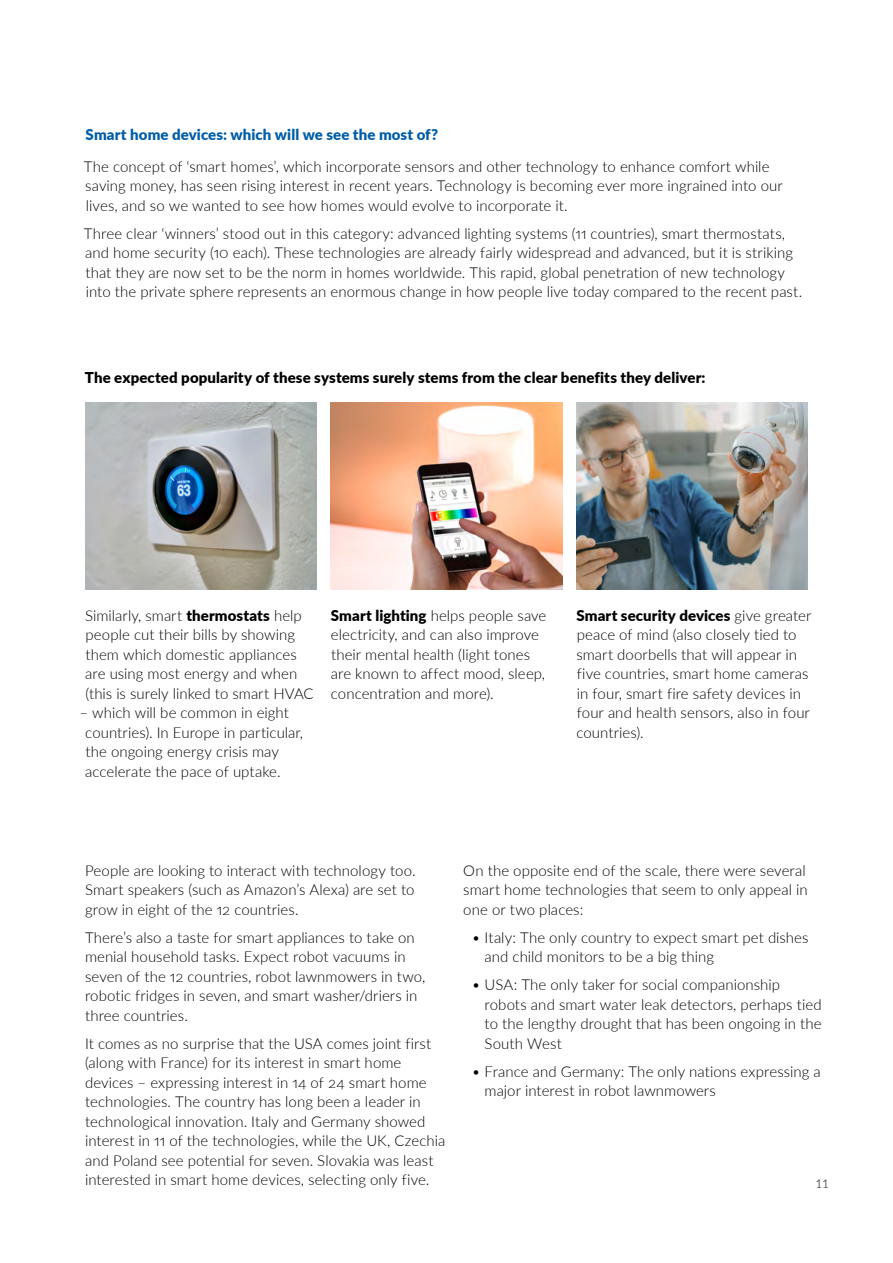
<style>
.page{position:relative;width:893px;height:1263px;background:#fff}
.page>*{position:absolute;margin:0;border:0;box-sizing:border-box;transform-origin:0 0}
.t1{font:300 15px/19.5px "Lato";letter-spacing:.005em;color:#000}
.t2{font:900 15px "Lato";letter-spacing:.005em;color:#000}
.t3{font:900 15px "Lato";letter-spacing:.005em;color:#005da9}
.t4{font:300 12px "Lato";color:#000}
.s1{font-weight:900}
</style>
<div class="page">
<img style="left:85px;top:403px;width:232px;height:186px">
<img style="left:331px;top:403px;width:231px;height:186px">
<img style="left:576px;top:403px;width:232px;height:186px">
<p class="t3" style="left:86px;top:123px;width:354px">Smart home devices: which will we see the most of?</p>
<p class="t1" style="left:84px;top:156px;width:700px">The concept of ‘smart homes’, which incorporate sensors and other technology to enhance comfort while saving money, has seen rising interest in recent years. Technology is becoming ever more ingrained into our lives, and so we wanted to see how homes would evolve to incorporate it.</p>
<p class="t1" style="left:84px;top:223px;width:720px">Three clear ‘winners’ stood out in this category: advanced lighting systems (11 countries), smart thermostats, and home security (10 each). These technologies are already fairly widespread and advanced, but it is striking that they are now set to be the norm in homes worldwide. This rapid, global penetration of new technology into the private sphere represents an enormous change in how people live today compared to the recent past.</p>
<p class="t2" style="left:85px;top:367px;width:622px">The expected popularity of these systems surely stems from the clear benefits they deliver:</p>
<p class="t1" style="left:85px;top:605px;width:230px">Similarly, smart <span class="s1">thermostats</span> help people cut their bills by showing them which domestic appliances are using most energy and when (this is surely linked to smart HVAC</p>
<p class="t1" style="left:85px;top:702px;width:220px;text-indent:-6px">– which will be common in eight countries). In Europe in particular, the ongoing energy crisis may accelerate the pace of uptake.</p>
<p class="t1" style="left:331px;top:605px;width:217px"><span class="s1">Smart lighting</span> helps people save electricity, and can also improve their mental health (light tones are known to affect mood, sleep, concentration and more).</p>
<p class="t1" style="left:576px;top:605px;width:237px"><span class="s1">Smart security devices</span> give greater peace of mind (also closely tied to smart doorbells that will appear in five countries, smart home cameras in four, smart fire safety devices in four and health sensors, also in four countries).</p>
<p class="t1" style="left:85px;top:860px;width:332px;text-align:justify">People are looking to interact with technology too.<br>Smart speakers (such as Amazon’s Alexa) are set to grow in eight of the 12 countries.</p>
<p class="t1" style="left:85px;top:927px;width:342px">There’s also a taste for smart appliances to take on menial household tasks. Expect robot vacuums in seven of the 12 countries, robot lawnmowers in two, robotic fridges in seven, and smart washer/driers in three countries.</p>
<p class="t1" style="left:85px;top:1033px;width:362px">It comes as no surprise that the USA comes joint first (along with France) for its interest in smart home devices – expressing interest in 14 of 24 smart home technologies. The country has long been a leader in technological innovation. Italy and Germany showed interest in 11 of the technologies, while the UK, Czechia and Poland see potential for seven. Slovakia was least interested in smart home devices, selecting only five.</p>
<p class="t1" style="left:463px;top:860px;width:346px">On the opposite end of the scale, there were several smart home technologies that seem to only appeal in one or two places:</p>
<p class="t1" style="left:485px;top:927px;width:326px;text-indent:-13px">• Italy: The only country to expect smart pet dishes and child monitors to be a big thing</p>
<p class="t1" style="left:485px;top:975px;width:339px;text-indent:-13px">• USA: The only taker for social companionship robots and smart water leak detectors, perhaps tied to the lengthy drought that has been ongoing in the South West</p>
<p class="t1" style="left:485px;top:1061px;width:338px;text-indent:-13px">• France and Germany: The only nations expressing a major interest in robot lawnmowers</p>
<p class="t4" style="left:816px;top:1175px;width:15px">11</p>
</div>
